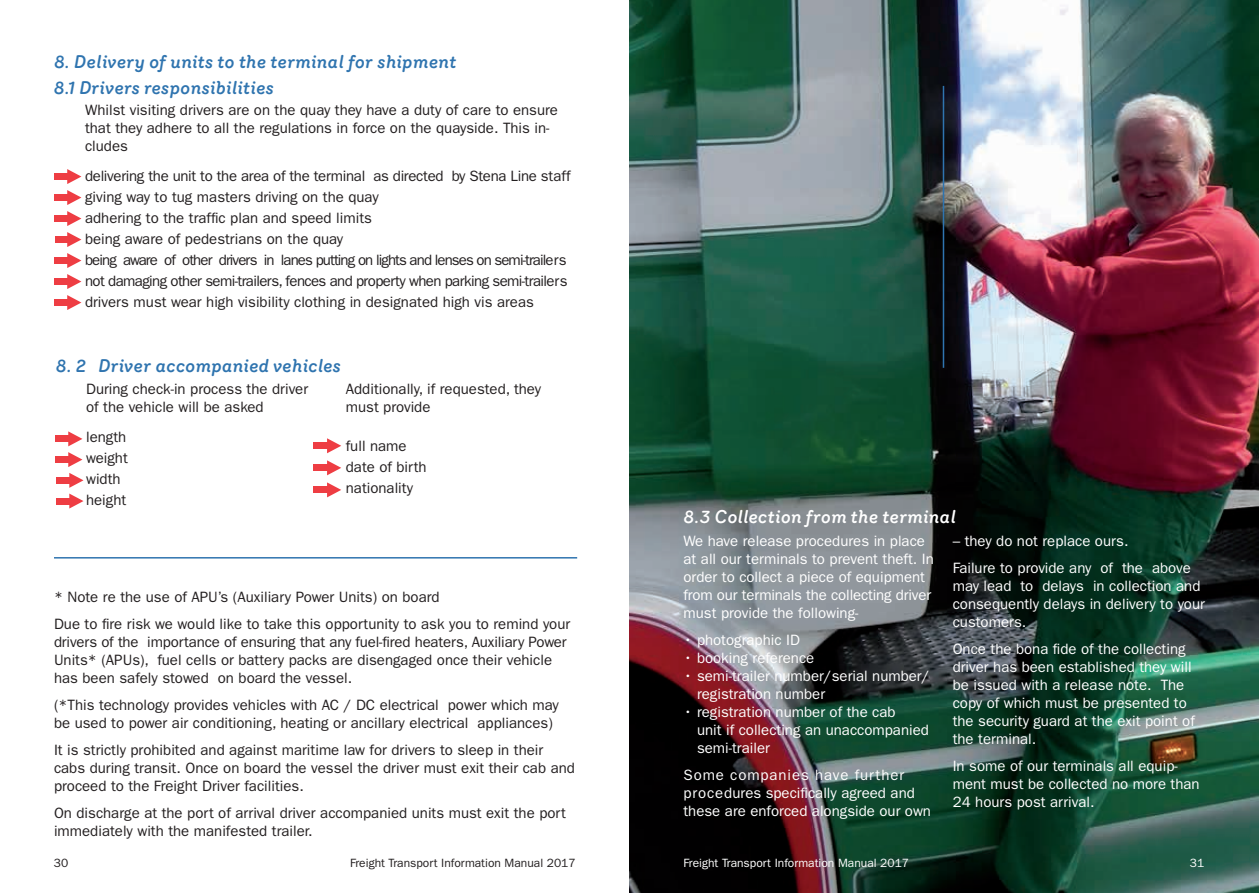
<style>
.page{position:relative;width:1259px;height:893px;background:#fff}
.page>*{position:absolute;margin:0;border:0;box-sizing:border-box;transform-origin:0 0}
.t1{font:italic 500 18px "Router";letter-spacing:.01em;color:#2f74af}
.t2{font:italic 500 18px "Router";letter-spacing:.01em;color:#fff}
.t3{font:15px/18px "ITC Franklin Gothic Std";color:#231f20}
.t4{font:15px/18px "ITC Franklin Gothic Std";color:#fff}
.t5{font:15px/21px "ITC Franklin Gothic Std";letter-spacing:-.02em;color:#231f20}
.t6{font:12px "ITC Franklin Gothic Std";color:#231f20}
.t7{font:12px "ITC Franklin Gothic Std";color:#fff}
</style>
<div class="page">
<img style="left:629px;top:0;width:630px;height:893px">
<hr style="left:942px;top:86px;width:2px;height:282px;background:#2f74af">
<hr style="left:54px;top:557px;width:523px;height:2px;background:#2f74af">
<svg style="left:67px;top:169px;width:14px;height:15px"></svg>
<div style="left:54px;top:174px;width:18px;height:6px;background:#ee3d43"></div>
<svg style="left:67px;top:190px;width:14px;height:15px"></svg>
<div style="left:54px;top:195px;width:18px;height:6px;background:#ee3d43"></div>
<svg style="left:67px;top:211px;width:14px;height:15px"></svg>
<div style="left:54px;top:216px;width:18px;height:6px;background:#ee3d43"></div>
<svg style="left:67px;top:232px;width:14px;height:15px"></svg>
<div style="left:55px;top:237px;width:17px;height:6px;background:#ee3d43"></div>
<svg style="left:67px;top:253px;width:14px;height:15px"></svg>
<div style="left:54px;top:258px;width:18px;height:6px;background:#ee3d43"></div>
<svg style="left:67px;top:274px;width:14px;height:15px"></svg>
<div style="left:54px;top:279px;width:18px;height:6px;background:#ee3d43"></div>
<svg style="left:67px;top:295px;width:14px;height:15px"></svg>
<div style="left:54px;top:300px;width:18px;height:6px;background:#ee3d43"></div>
<svg style="left:68px;top:431px;width:14px;height:15px"></svg>
<div style="left:55px;top:436px;width:18px;height:6px;background:#ee3d43"></div>
<svg style="left:68px;top:452px;width:14px;height:15px"></svg>
<div style="left:55px;top:457px;width:18px;height:6px;background:#ee3d43"></div>
<svg style="left:69px;top:473px;width:14px;height:15px"></svg>
<div style="left:56px;top:477px;width:18px;height:6px;background:#ee3d43"></div>
<svg style="left:69px;top:494px;width:14px;height:15px"></svg>
<div style="left:56px;top:498px;width:18px;height:6px;background:#ee3d43"></div>
<svg style="left:327px;top:438px;width:14px;height:15px"></svg>
<div style="left:314px;top:443px;width:18px;height:6px;background:#ee3d43"></div>
<svg style="left:327px;top:482px;width:14px;height:15px"></svg>
<div style="left:314px;top:487px;width:18px;height:6px;background:#ee3d43"></div>
<svg style="left:327px;top:460px;width:14px;height:15px"></svg>
<div style="left:314px;top:465px;width:18px;height:6px;background:#ee3d43"></div>
<p class="t1" style="left:54px;top:48px;width:404px">8. Delivery of units to the terminal for shipment</p>
<p class="t1" style="left:54px;top:74px;width:222px">8.1 Drivers responsibilities</p>
<p class="t3" style="left:85px;top:101px;width:474px">Whilst visiting drivers are on the quay they have a duty of care to ensure that they adhere to all the regulations in force on the quayside. This in&shy;cludes</p>
<p class="t5" style="left:85px;top:165px;width:487px">delivering the unit to the area of the terminal as directed by Stena Line staff giving way to tug masters driving on the quay<br>adhering to the traffic plan and speed limits<br>being aware of pedestrians on the quay<br>being aware of other drivers in lanes putting on lights and lenses on semi-trailers not damaging other semi-trailers, fences and property when parking semi-trailers drivers must wear high visibility clothing in designated high vis areas</p>
<p class="t1" style="left:56px;top:352px;width:287px">8. 2 Driver accompanied vehicles</p>
<p class="t3" style="left:86px;top:380px;width:223px">During check-in process the driver of the vehicle will be asked</p>
<p class="t3" style="left:86px;top:427px;width:43px;line-height:21px">length weight width height</p>
<p class="t3" style="left:346px;top:380px;width:197px">Additionally, if requested, they must provide</p>
<p class="t3" style="left:346px;top:436px;width:82px;line-height:21px">full name date of birth nationality</p>
<p class="t3" style="left:54px;top:583px;width:518px;line-height:27px">* Note re the use of APU’s (Auxiliary Power Units) on board<br>Due to fire risk we would like to take this opportunity to ask you to remind your</p>
<p class="t3" style="left:54px;top:633px;width:514px">drivers of the importance of ensuring that any fuel-fired heaters, Auxiliary Power<br>Units* (APUs), fuel cells or battery packs are disengaged once their vehicle has been safely stowed on board the vessel.</p>
<p class="t3" style="left:54px;top:696px;width:506px">(*This technology provides vehicles with AC / DC electrical power which may be used to power air conditioning, heating or ancillary electrical appliances)</p>
<p class="t3" style="left:54px;top:741px;width:522px">It is strictly prohibited and against maritime law for drivers to sleep in their cabs during transit. Once on board the vessel the driver must exit their cab and proceed to the Freight Driver facilities.</p>
<p class="t3" style="left:54px;top:804px;width:513px">On discharge at the port of arrival driver accompanied units must exit the port immediately with the manifested trailer.</p>
<p class="t2" style="left:683px;top:503px;width:274px">8.3 Collection from the terminal</p>
<p class="t4" style="left:683px;top:532px;width:252px">We have release procedures in place at all our terminals to prevent theft. In order to collect a piece of equipment from our terminals the collecting driver must provide the following-</p>
<p class="t4" style="left:683px;top:631px;width:118px">• photographic ID</p>
<p class="t4" style="left:683px;top:649px;width:132px">• booking reference</p>
<p class="t4" style="left:697px;top:667px;width:234px;text-indent:-14px">• semi-trailer number/serial number/ registration number</p>
<p class="t4" style="left:697px;top:703px;width:233px;text-indent:-14px">• registration number of the cab<br>unit if collecting an unaccompanied semi-trailer</p>
<p class="t4" style="left:683px;top:766px;width:249px">Some companies have further procedures specifically agreed and these are enforced alongside our own</p>
<p class="t4" style="left:952px;top:527px;width:239px;line-height:27px">– they do not replace ours.<br>Failure to provide any of the above</p>
<p class="t4" style="left:952px;top:577px;width:254px">may lead to delays in collection and consequently delays in delivery to your customers.</p>
<p class="t4" style="left:952px;top:640px;width:244px">Once the bona fide of the collecting driver has been established they will be issued with a release note. The copy of which must be presented to the security guard at the exit point of the terminal.</p>
<p class="t4" style="left:952px;top:757px;width:248px">In some of our terminals all equip&shy;ment must be collected no more than<br>24 hours post arrival.</p>
<p class="t6" style="left:54px;top:855px;width:16px">30</p>
<p class="t6" style="left:350px;top:855px;width:227px">Freight Transport Information Manual 2017</p>
<p class="t7" style="left:683px;top:855px;width:227px">Freight Transport Information Manual 2017</p>
<p class="t7" style="left:1190px;top:855px;width:16px">31</p>
</div>
